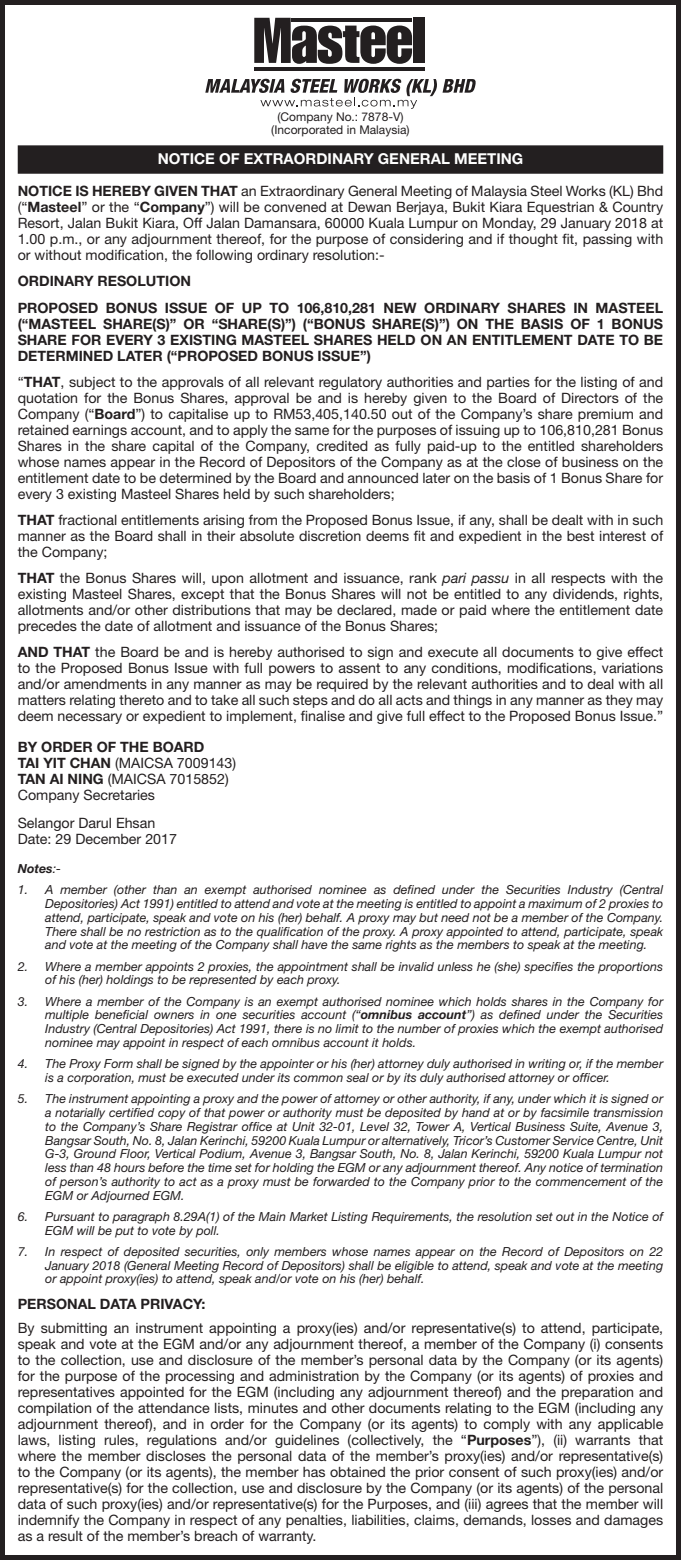
<style>
.page{position:relative;width:681px;height:1560px;background:#fff}
.page>*{position:absolute;margin:0;border:0;box-sizing:border-box;transform-origin:0 0}
.t1{font:700 15px "Helvetica Neue LT Std";color:#fff}
.t2{font:14.25px/16px "Helvetica Neue LT Std";color:#231f20;text-align:justify}
.t3{font:700 14.25px/16px "Helvetica Neue LT Std";color:#231f20;text-align:justify}
.t4{font:italic 12.5px/13.8px "Helvetica Neue LT Std";color:#231f20;text-align:justify}
.t5{font:italic 700 12.5px "Helvetica Neue LT Std";color:#231f20}
.t6{font:12px "Helvetica Neue LT Std";color:#231f20}
.s1{font-weight:700}
.s2{font-style:italic}
.s3{font-weight:400}
</style>
<div class="page">
<div style="left:19px;top:147px;width:642px;height:25px;background:#231f20"></div>
<div style="left:18px;top:145px;width:645px;height:29px;border:2px solid #231f20"></div>
<hr style="left:254px;top:67px;width:170px;height:4px;background:#231f20">
<svg style="left:254px;top:18px;width:158px;height:46px"></svg>
<div style="left:413px;top:18px;width:11px;height:45px;background:#231f20"></div>
<svg style="left:205px;top:79px;width:270px;height:30px"></svg>
<div style="left:0;top:0;width:680px;height:1559px;border:5px solid #231f20"></div>
<p class="t6" style="left:277px;top:110px;width:127px">(Company No.: 7878-V)</p>
<p class="t6" style="left:271px;top:123px;width:140px">(Incorporated in Malaysia)</p>
<p class="t1" style="left:158px;top:150px;width:367px">NOTICE OF EXTRAORDINARY GENERAL MEETING</p>
<p class="t2" style="left:18px;top:183px;width:646px"><span class="s1">NOTICE IS HEREBY GIVEN THAT</span> an Extraordinary General Meeting of Malaysia Steel Works (KL) Bhd (“<span class="s1">Masteel</span>” or the “<span class="s1">Company</span>”) will be convened at Dewan Berjaya, Bukit Kiara Equestrian &amp; Country Resort, Jalan Bukit Kiara, Off Jalan Damansara, 60000 Kuala Lumpur on Monday, 29 January 2018 at 1.00 p.m., or any adjournment thereof, for the purpose of considering and if thought fit, passing with or without modification, the following ordinary resolution:-</p>
<p class="t3" style="left:18px;top:273px;width:175px">ORDINARY RESOLUTION</p>
<p class="t3" style="left:18px;top:299px;width:646px">PROPOSED BONUS ISSUE OF UP TO 106,810,281 NEW ORDINARY SHARES IN MASTEEL (“MASTEEL SHARE(S)” OR “SHARE(S)”) (“BONUS SHARE(S)”) ON THE BASIS OF 1 BONUS SHARE FOR EVERY 3 EXISTING MASTEEL SHARES HELD ON AN ENTITLEMENT DATE TO BE DETERMINED LATER (“PROPOSED BONUS ISSUE”)</p>
<p class="t2" style="left:18px;top:373px;width:646px">“<span class="s1">THAT</span>, subject to the approvals of all relevant regulatory authorities and parties for the listing of and quotation for the Bonus Shares, approval be and is hereby given to the Board of Directors of the Company (“<span class="s1">Board</span>”) to capitalise up to RM53,405,140.50 out of the Company’s share premium and retained earnings account, and to apply the same for the purposes of issuing up to 106,810,281 Bonus Shares in the share capital of the Company, credited as fully paid-up to the entitled shareholders whose names appear in the Record of Depositors of the Company as at the close of business on the entitlement date to be determined by the Board and announced later on the basis of 1 Bonus Share for every 3 existing Masteel Shares held by such shareholders;</p>
<p class="t2" style="left:18px;top:511px;width:646px"><span class="s1">THAT</span> fractional entitlements arising from the Proposed Bonus Issue, if any, shall be dealt with in such manner as the Board shall in their absolute discretion deems fit and expedient in the best interest of the Company;</p>
<p class="t2" style="left:18px;top:569px;width:646px"><span class="s1">THAT</span> the Bonus Shares will, upon allotment and issuance, rank <span class="s2">pari passu</span> in all respects with the existing Masteel Shares, except that the Bonus Shares will not be entitled to any dividends, rights, allotments and/or other distributions that may be declared, made or paid where the entitlement date precedes the date of allotment and issuance of the Bonus Shares;</p>
<p class="t2" style="left:18px;top:643px;width:646px"><span class="s1">AND THAT</span> the Board be and is hereby authorised to sign and execute all documents to give effect to the Proposed Bonus Issue with full powers to assent to any conditions, modifications, variations and/or amendments in any manner as may be required by the relevant authorities and to deal with all matters relating thereto and to take all such steps and do all acts and things in any manner as they may deem necessary or expedient to implement, finalise and give full effect to the Proposed Bonus Issue.”</p>
<p class="t3" style="left:18px;top:738px;width:188px">BY ORDER OF THE BOARD</p>
<p class="t2" style="left:18px;top:754px;width:220px"><span class="s1">TAI YIT CHAN</span> (MAICSA 7009143)</p>
<p class="t2" style="left:18px;top:770px;width:212px"><span class="s1">TAN AI NING</span> (MAICSA 7015852)</p>
<p class="t2" style="left:18px;top:786px;width:139px">Company Secretaries</p>
<p class="t2" style="left:18px;top:815px;width:139px">Selangor Darul Ehsan</p>
<p class="t2" style="left:18px;top:831px;width:161px">Date: 29 December 2017</p>
<p class="t5" style="left:18px;top:860px;width:45px">Notes<span class="s3">:-</span></p>
<p class="t4" style="left:45px;top:882px;width:619px;text-indent:-27px">1. A member (other than an exempt authorised nominee as defined under the Securities Industry (Central Depositories) Act 1991) entitled to attend and vote at the meeting is entitled to appoint a maximum of 2 proxies to attend, participate, speak and vote on his (her) behalf. A proxy may but need not be a member of the Company.<br>There shall be no restriction as to the qualification of the proxy. A proxy appointed to attend, participate, speak and vote at the meeting of the Company shall have the same rights as the members to speak at the meeting.</p>
<p class="t4" style="left:45px;top:959px;width:619px;text-indent:-27px">2. Where a member appoints 2 proxies, the appointment shall be invalid unless he (she) specifies the proportions of his (her) holdings to be represented by each proxy.</p>
<p class="t4" style="left:45px;top:994px;width:619px;text-indent:-27px">3. Where a member of the Company is an exempt authorised nominee which holds shares in the Company for multiple beneficial owners in one securities account (“<span class="s1">omnibus account</span>”) as defined under the Securities Industry (Central Depositories) Act 1991, there is no limit to the number of proxies which the exempt authorised nominee may appoint in respect of each omnibus account it holds.</p>
<p class="t4" style="left:45px;top:1056px;width:619px;text-indent:-27px">4. The Proxy Form shall be signed by the appointer or his (her) attorney duly authorised in writing or, if the member is a corporation, must be executed under its common seal or by its duly authorised attorney or officer.</p>
<p class="t4" style="left:45px;top:1091px;width:619px;text-indent:-27px">5. The instrument appointing a proxy and the power of attorney or other authority, if any, under which it is signed or a notarially certified copy of that power or authority must be deposited by hand at or by facsimile transmission to the Company’s Share Registrar office at Unit 32-01, Level 32, Tower A, Vertical Business Suite, Avenue 3, Bangsar South, No. 8, Jalan Kerinchi, 59200 Kuala Lumpur or alternatively, Tricor’s Customer Service Centre, Unit G-3, Ground Floor, Vertical Podium, Avenue 3, Bangsar South, No. 8, Jalan Kerinchi, 59200 Kuala Lumpur not less than 48 hours before the time set for holding the EGM or any adjournment thereof. Any notice of termination of person’s authority to act as a proxy must be forwarded to the Company prior to the commencement of the EGM or Adjourned EGM.</p>
<p class="t4" style="left:45px;top:1209px;width:619px;text-indent:-27px">6. Pursuant to paragraph 8.29A(1) of the Main Market Listing Requirements, the resolution set out in the Notice of<br>EGM will be put to vote by poll.</p>
<p class="t4" style="left:45px;top:1244px;width:619px;text-indent:-27px">7. In respect of deposited securities, only members whose names appear on the Record of Depositors on 22<br>January 2018 (General Meeting Record of Depositors) shall be eligible to attend, speak and vote at the meeting or appoint proxy(ies) to attend, speak and/or vote on his (her) behalf.</p>
<p class="t3" style="left:18px;top:1295px;width:189px">PERSONAL DATA PRIVACY:</p>
<p class="t2" style="left:18px;top:1319px;width:646px">By submitting an instrument appointing a proxy(ies) and/or representative(s) to attend, participate, speak and vote at the EGM and/or any adjournment thereof, a member of the Company (i) consents to the collection, use and disclosure of the member’s personal data by the Company (or its agents) for the purpose of the processing and administration by the Company (or its agents) of proxies and representatives appointed for the EGM (including any adjournment thereof) and the preparation and compilation of the attendance lists, minutes and other documents relating to the EGM (including any adjournment thereof), and in order for the Company (or its agents) to comply with any applicable laws, listing rules, regulations and/or guidelines (collectively, the “<span class="s1">Purposes</span>”), (ii) warrants that where the member discloses the personal data of the member’s proxy(ies) and/or representative(s) to the Company (or its agents), the member has obtained the prior consent of such proxy(ies) and/or representative(s) for the collection, use and disclosure by the Company (or its agents) of the personal data of such proxy(ies) and/or representative(s) for the Purposes, and (iii) agrees that the member will indemnify the Company in respect of any penalties, liabilities, claims, demands, losses and damages as a result of the member’s breach of warranty.</p>
</div>
